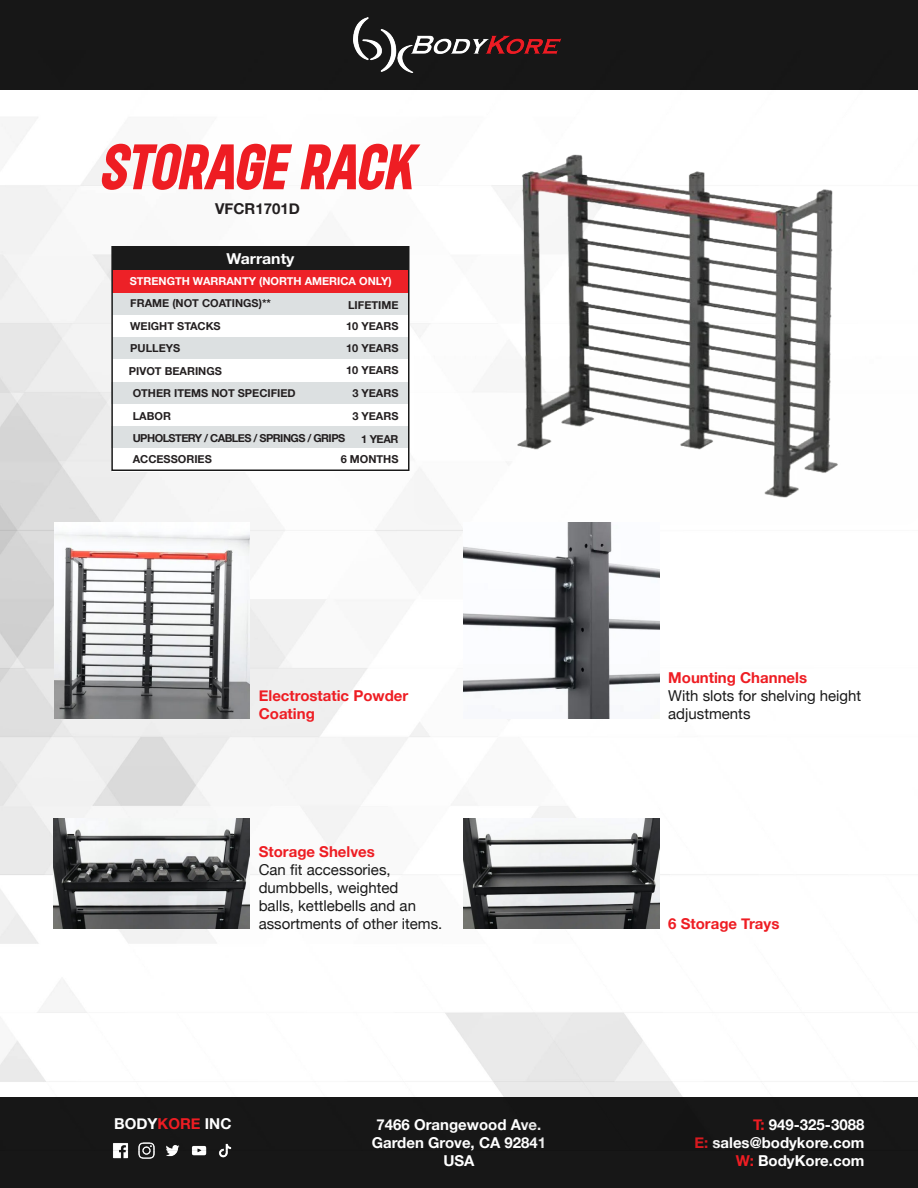
<style>
.page{position:relative;width:918px;height:1188px;background:#fff}
.page>*{position:absolute;margin:0;border:0;box-sizing:border-box;transform-origin:0 0}
.t1{font:italic 700 69px "Roundkey";color:#ee1d23}
.Paragraph_Style_1{font:15px/18px "Helvetica Neue";color:#1a1a1a}
.t2{font:700 15px/18px "Helvetica Neue";color:#fff;text-align:center}
.Paragraph_Style_1-2{font:700 15px/18px "Helvetica Neue";color:#ee1d23}
.t3{font:700 15px "Helvetica Neue";color:#231f20}
.t4{font:700 15px "Helvetica Neue";color:#fff;scale:1.06 1}
.t5{font:700 10.95px "Helvetica Neue";color:#231f20}
.t6{font:700 10.95px "Helvetica Neue";color:#fff}
.t7{font:700 10.95px "Helvetica Neue";letter-spacing:-.05em;color:#231f20}
.s1{color:#ee1d23}
</style>
<div class="page">
<div style="left:0;top:0;width:918px;height:90px;background:#171717"></div>
<img style="left:353px;top:18px;width:209px;height:32px">
<div style="left:0;top:1098px;width:918px;height:90px;background:#171717"></div>
<img style="left:113px;top:1151px;width:15px;height:8px">
<img style="left:166px;top:1151px;width:12px;height:6px">
<img style="left:219px;top:1151px;width:9px;height:7px">
<img style="left:138px;top:1151px;width:17px;height:8px">
<img style="left:191px;top:1151px;width:16px;height:5px">
<img style="left:0;top:50px;width:918px;height:1101px">
<img style="left:414px;top:70px;width:504px;height:455px">
<img style="left:54px;top:523px;width:196px;height:196px">
<img style="left:54px;top:819px;width:196px;height:110px">
<img style="left:464px;top:523px;width:195px;height:196px">
<img style="left:464px;top:819px;width:195px;height:110px">
<div style="left:112px;top:247px;width:297px;height:33px;background:#1a1a1a"></div>
<div style="left:112px;top:270px;width:298px;height:202px;background:#fff"></div>
<div style="left:112px;top:271px;width:296px;height:22px;background:#ed2127"></div>
<div style="left:112px;top:293px;width:297px;height:22px;background:#dce0e1"></div>
<div style="left:112px;top:337px;width:297px;height:22px;background:#dce0e1"></div>
<div style="left:111px;top:382px;width:297px;height:22px;background:#dce0e1"></div>
<div style="left:111px;top:426px;width:297px;height:22px;background:#dce0e1"></div>
<div style="left:111px;top:246px;width:299px;height:225px;border:2px solid #1a1a1a"></div>
<p class="t1" style="left:99px;top:126px;width:315px">STORAGE RACK</p>
<p class="t3" style="left:215px;top:197px;width:86px">VFCR1701D</p>
<p class="t4" style="left:226px;top:247px;width:66px">Warranty</p>
<p class="t6" style="left:130px;top:272px;width:264px">STRENGTH WARRANTY (NORTH AMERICA ONLY)</p>
<p class="t5" style="left:130px;top:294px;width:142px">FRAME (NOT COATINGS)**</p>
<p class="t5" style="left:130px;top:318px;width:92px">WEIGHT STACKS</p>
<p class="t5" style="left:346px;top:318px;width:54px">10 YEARS</p>
<p class="t5" style="left:346px;top:340px;width:54px">10 YEARS</p>
<p class="t5" style="left:346px;top:362px;width:54px">10 YEARS</p>
<p class="t5" style="left:348px;top:296px;width:52px">LIFETIME</p>
<p class="t5" style="left:130px;top:340px;width:52px">PULLEYS</p>
<p class="t5" style="left:129px;top:363px;width:94px">PIVOT BEARINGS</p>
<p class="t5" style="left:133px;top:384px;width:165px">OTHER ITEMS NOT SPECIFIED</p>
<p class="t5" style="left:352px;top:384px;width:48px">3 YEARS</p>
<p class="t5" style="left:133px;top:408px;width:40px">LABOR</p>
<p class="t5" style="left:352px;top:408px;width:48px">3 YEARS</p>
<p class="t7" style="left:133px;top:429px;width:214px">UPHOLSTERY / CABLES / SPRINGS / GRIPS</p>
<p class="t5" style="left:361px;top:431px;width:39px">1 YEAR</p>
<p class="t5" style="left:133px;top:451px;width:81px">ACCESSORIES</p>
<p class="t5" style="left:341px;top:451px;width:59px">6 MONTHS</p>
<p class="Paragraph_Style_1-2" style="left:259px;top:687px;width:151px">Electrostatic Powder<br>Coating</p>
<p class="Paragraph_Style_1-2" style="left:259px;top:843px;width:118px">Storage Shelves</p>
<p class="Paragraph_Style_1" style="left:259px;top:861px;width:185px">Can fit accessories, dumbbells, weighted<br>balls, kettlebells and an assortments of other items.</p>
<p class="Paragraph_Style_1-2" style="left:668px;top:669px;width:140px">Mounting Channels</p>
<p class="Paragraph_Style_1" style="left:668px;top:687px;width:195px">With slots for shelving height adjustments</p>
<p class="Paragraph_Style_1-2" style="left:668px;top:915px;width:113px">6 Storage Trays</p>
<h2 class="t2" style="left:114px;top:1115px;width:119px">BODY<span class="s1">KORE</span> INC</h2>
<h2 class="t2" style="left:372px;top:1116px;width:176px">7466 Orangewood Ave.<br>Garden Grove, CA 92841<br>USA</h2>
<h2 class="t2" style="left:694px;top:1116px;width:172px;text-align:right"><span class="s1">T:</span> 949-325-3088<br><span class="s1">E:</span> sales@bodykore.com<br><span class="s1">W:</span> BodyKore.com</h2>
</div>
